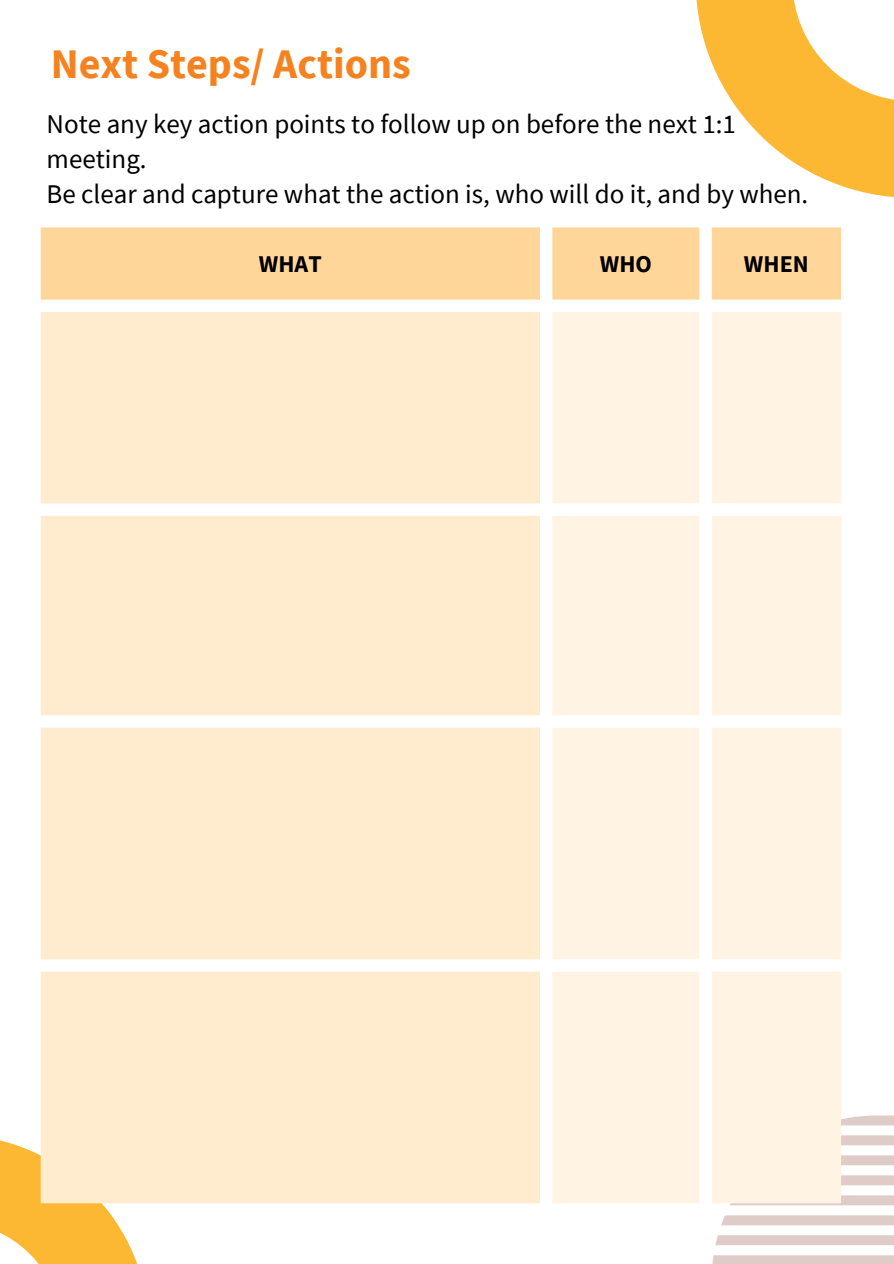
<style>
.page{position:relative;width:894px;height:1264px;background:#fff}
.page>*{position:absolute;margin:0;border:0;box-sizing:border-box;transform-origin:0 0}
.t1{font:700 42px "Source Sans Pro";color:#f5821f}
.t2{font:27px/34.8px "Source Sans Pro";color:#000}
.t3{font:700 24px "Source Sans Pro";color:#000}
</style>
<div class="page">
<svg style="left:0;top:1134px;width:149px;height:129px"></svg>
<svg style="left:840px;top:1115px;width:53px;height:10px"></svg>
<svg style="left:840px;top:1135px;width:53px;height:10px"></svg>
<svg style="left:840px;top:1155px;width:53px;height:10px"></svg>
<svg style="left:840px;top:1175px;width:53px;height:10px"></svg>
<svg style="left:730px;top:1195px;width:163px;height:10px"></svg>
<svg style="left:721px;top:1215px;width:172px;height:10px;background:#e0cecb"></svg>
<svg style="left:715px;top:1235px;width:178px;height:10px;background:#e0cdca"></svg>
<svg style="left:712px;top:1255px;width:181px;height:8px"></svg>
<div style="left:41px;top:227px;width:799px;height:72px;background:#ffd699"></div>
<div style="left:41px;top:312px;width:499px;height:891px;background:#ffebcd"></div>
<svg style="left:552px;top:312px;width:288px;height:891px;background:#fff4e5"></svg>
<svg style="left:696px;top:0;width:197px;height:197px"></svg>
<p class="t1" style="left:51px;top:37px;width:361px">Next Steps/ Actions</p>
<p class="t2" style="left:47px;top:106px;width:690px">Note any key action points to follow up on before the next 1:1 meeting.</p>
<p class="t2" style="left:47px;top:176px;width:763px">Be clear and capture what the action is, who will do it, and by when.</p>
<p class="t3" style="left:259px;top:249px;width:64px">WHAT</p>
<h1 class="t3" style="left:599px;top:249px;width:54px">WHO</h1>
<p class="t3" style="left:743px;top:249px;width:66px">WHEN</p>
</div>
